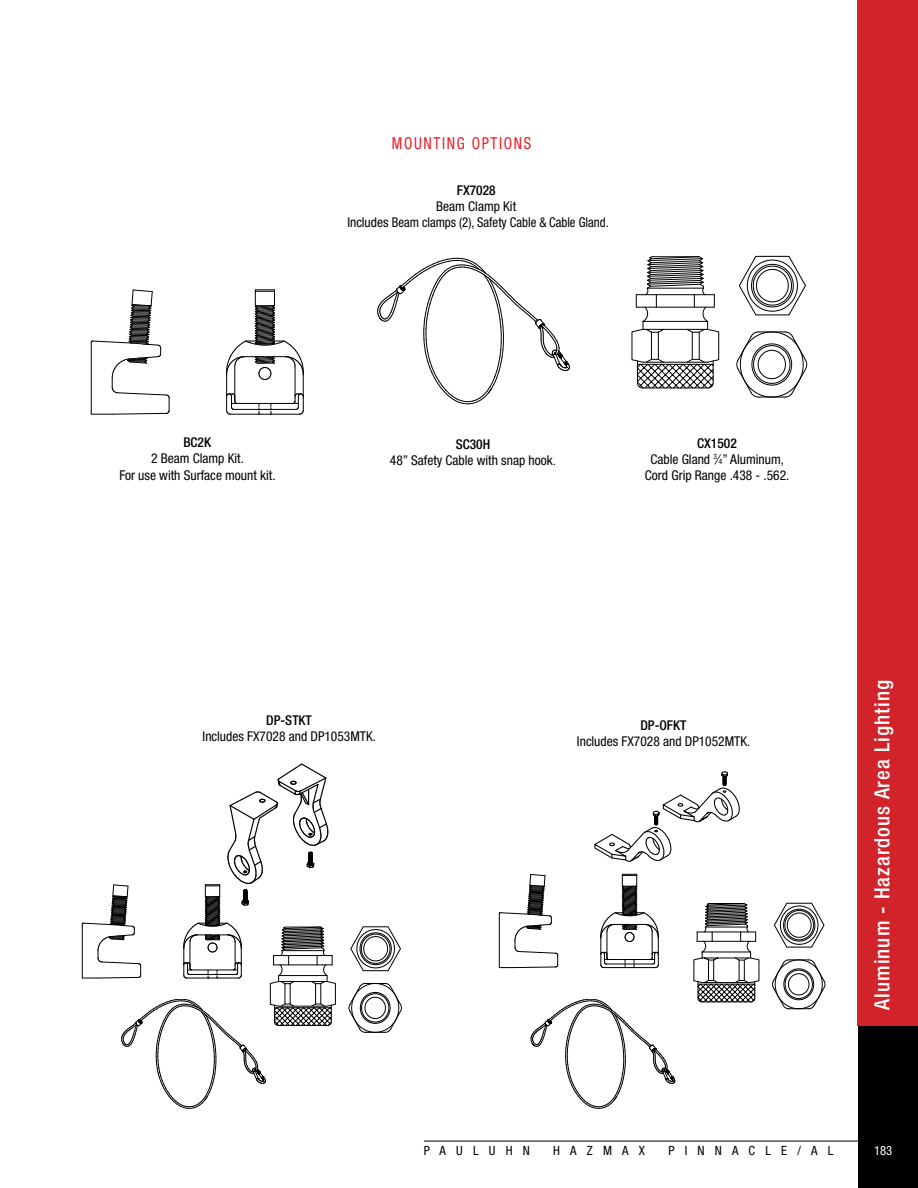
<style>
.page{position:relative;width:918px;height:1188px;background:#fff}
.page>*{position:absolute;margin:0;border:0;box-sizing:border-box;transform-origin:0 0}
.t1{font:500 condensed 21px "Helvetica Neue LT Pro";letter-spacing:.05em;color:#fff}
.t2{font:condensed 16.5px "Helvetica Neue LT Pro";letter-spacing:.11em;color:#ed1c28;scale:.91 1}
.t3{font:condensed 13.5px/16.2px "Helvetica Neue LT Pro";color:#000;text-align:center}
.t4{font:500 condensed 13.5px "Helvetica Neue LT Std";color:#000}
.t5{font:condensed 12.75px "Helvetica Neue LT Pro";letter-spacing:.8em;color:#000}
.t6{font:condensed 12.75px "Helvetica Neue LT Pro";color:#fff}
.s1{font-family:"Arial";font-stretch:normal;font-size:12px}
.s2{font-size:7.35px}
</style>
<div class="page">
<div style="left:858px;top:1020px;width:60px;height:168px;background:#000"></div>
<div style="left:858px;top:0;width:60px;height:1026px;background:#d2232a"></div>
<hr style="left:424px;top:1141px;width:480px;height:1px;background:#000">
<svg style="left:91px;top:290px;width:79px;height:125px"></svg>
<svg style="left:226px;top:290px;width:78px;height:125px"></svg>
<svg style="left:377px;top:258px;width:193px;height:146px"></svg>
<svg style="left:632px;top:256px;width:87px;height:133px"></svg>
<svg style="left:739px;top:256px;width:67px;height:59px"></svg>
<svg style="left:737px;top:331px;width:70px;height:66px"></svg>
<svg style="left:594px;top:771px;width:146px;height:91px"></svg>
<svg style="left:82px;top:763px;width:254px;height:346px"></svg>
<svg style="left:351px;top:927px;width:50px;height:44px"></svg>
<svg style="left:349px;top:982px;width:53px;height:51px"></svg>
<svg style="left:499px;top:874px;width:59px;height:94px"></svg>
<svg style="left:601px;top:874px;width:58px;height:94px"></svg>
<svg style="left:531px;top:999px;width:145px;height:110px"></svg>
<svg style="left:694px;top:903px;width:65px;height:100px"></svg>
<svg style="left:774px;top:903px;width:50px;height:44px"></svg>
<svg style="left:772px;top:959px;width:53px;height:50px"></svg>
<p class="t2" style="left:392px;top:133px;width:155px">MOUNTING OPTIONS</p>
<p class="t4" style="left:457px;top:182px;width:40px">FX7028</p>
<p class="t3" style="left:347px;top:198px;width:263px">Beam Clamp Kit<br>Includes Beam clamps (2), Safety Cable &amp; Cable Gland.</p>
<p class="t4" style="left:183px;top:434px;width:29px">BC2K</p>
<p class="t3" style="left:119px;top:450px;width:158px">2 Beam Clamp Kit.<br>For use with Surface mount kit.</p>
<p class="t4" style="left:456px;top:436px;width:36px">SC30H</p>
<p class="t3" style="left:390px;top:452px;width:168px">48” Safety Cable with snap hook<span class="s1">.</span></p>
<p class="t4" style="left:697px;top:435px;width:41px">CX1502</p>
<p class="t3" style="left:645px;top:451px;width:146px">Cable Gland <sup>3</sup>⁄<span class="s2">4</span>” Aluminum,<br>Cord Grip Range .438 - .562.</p>
<p class="t4" style="left:266px;top:712px;width:47px">DP-STKT</p>
<p class="t3" style="left:203px;top:728px;width:175px">Includes FX7028 and DP1053MTK.</p>
<p class="t4" style="left:640px;top:717px;width:48px">DP-OFKT</p>
<p class="t3" style="left:577px;top:733px;width:175px">Includes FX7028 and DP1052MTK.</p>
<h1 class="t1" style="left:870px;top:1010px;width:331px;rotate:-90deg">Aluminum - Hazardous Area Lighting</h1>
<p class="t5" style="left:424px;top:1143px;width:108px">PAULUHN</p>
<p class="t5" style="left:553px;top:1143px;width:93px">HAZMAX</p>
<p class="t5" style="left:668px;top:1143px;width:167px">PI NNACLE/AL</p>
<p class="t6" style="left:874px;top:1143px;width:20px">183</p>
</div>
